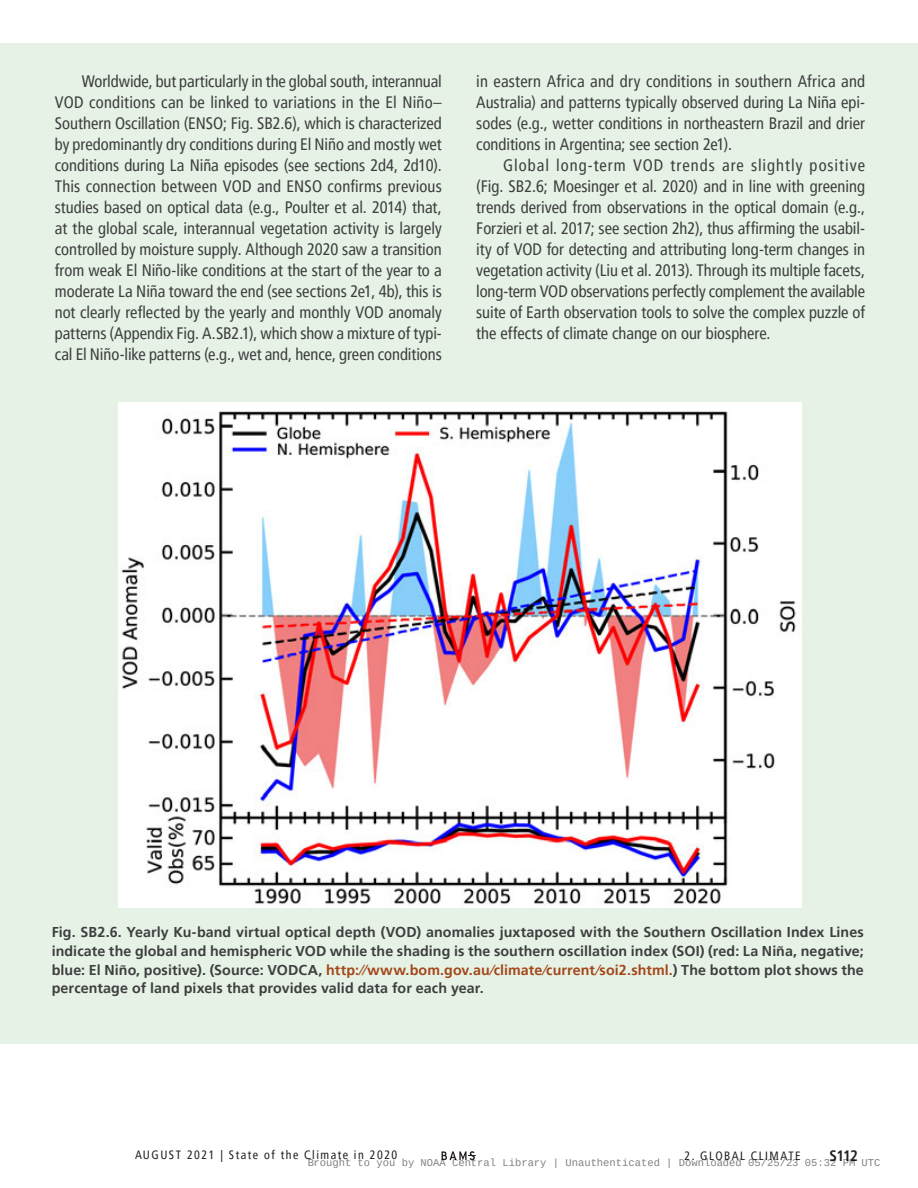
<style>
.page{position:relative;width:918px;height:1188px;background:#fff}
.page>*{position:absolute;margin:0;border:0;box-sizing:border-box;transform-origin:0 0}
.Sidebar_text{font:condensed 16.5px/21px "Frutiger LT Pro";color:#3e3e3f;text-align:justify}
.t1{font:700 condensed 15px "Frutiger LT Pro";color:#231f20}
.Caption__figure{font:700 14.25px/18.8px "Frutiger LT Pro";letter-spacing:.005em;color:#3e3e3f;text-align:justify}
.t2{font:condensed 12px "Frutiger LT Pro";letter-spacing:.125em;color:#231f20}
.t3{font:10.5px "Liberation Mono";color:rgb(0 0 0/.5)}
.s1{color:#a3471a}
</style>
<div class="page">
<svg style="left:442px;top:1151px;width:34px;height:9px"></svg>
<div style="left:0;top:44px;width:918px;height:1000px;background:#e6f2e6"></div>
<img style="left:119px;top:403px;width:682px;height:505px">
<p class="Sidebar_text" style="left:55px;top:71px;width:389px;text-indent:27px">Worldwide, but particularly in the global south, interannual VOD conditions can be linked to variations in the El Niño– Southern Oscillation (ENSO; Fig. SB2.6), which is characterized by predominantly dry conditions during El Niño and mostly wet conditions during La Niña episodes (see sections 2d4, 2d10).<br>This connection between VOD and ENSO confirms previous studies based on optical data (e.g., Poulter et al. 2014) that, at the global scale, interannual vegetation activity is largely controlled by moisture supply. Although 2020 saw a transition from weak El Niño-like conditions at the start of the year to a moderate La Niña toward the end (see sections 2e1, 4b), this is not clearly reflected by the yearly and monthly VOD anomaly patterns (Appendix Fig. A.SB2.1), which show a mixture of typi&shy;cal El Niño-like patterns (e.g., wet and, hence, green conditions</p>
<p class="Sidebar_text" style="left:476px;top:71px;width:390px">in eastern Africa and dry conditions in southern Africa and Australia) and patterns typically observed during La Niña epi&shy;sodes (e.g., wetter conditions in northeastern Brazil and drier conditions in Argentina; see section 2e1).</p>
<p class="Sidebar_text" style="left:476px;top:155px;width:390px;text-indent:27px">Global long-term VOD trends are slightly positive (Fig. SB2.6; Moesinger et al. 2020) and in line with greening trends derived from observations in the optical domain (e.g., Forzieri et al. 2017; see section 2h2), thus affirming the usabil&shy;ity of VOD for detecting and attributing long-term changes in vegetation activity (Liu et al. 2013). Through its multiple facets, long-term VOD observations perfectly complement the available suite of Earth observation tools to solve the complex puzzle of the effects of climate change on our biosphere.</p>
<p class="Caption__figure" style="left:52px;top:923px;width:814px">Fig. SB2.6. Yearly Ku-band virtual optical depth (VOD) anomalies juxtaposed with the Southern Oscillation Index Lines indicate the global and hemispheric VOD while the shading is the southern oscillation index (SOI) (red: La Niña, negative; blue: El Niño, positive). (Source: VODCA, <span class="s1">http://www.bom.gov.au/climate/current/soi2.shtml.</span>) The bottom plot shows the percentage of land pixels that provides valid data for each year.</p>
<p class="t2" style="left:135px;top:1148px;width:264px">AUGUST 2021 | State of the Climate in 2020</p>
<p class="t2" style="left:685px;top:1149px;width:118px">2. GLOBAL CLIMATE</p>
<p class="t1" style="left:829px;top:1147px;width:30px">S112</p>
<p class="t3" style="left:307px;top:1157px;width:575px">Brought to you by NOAA Central Library | Unauthenticated | Downloaded 05/25/23 05:32 PM UTC</p>
</div>
